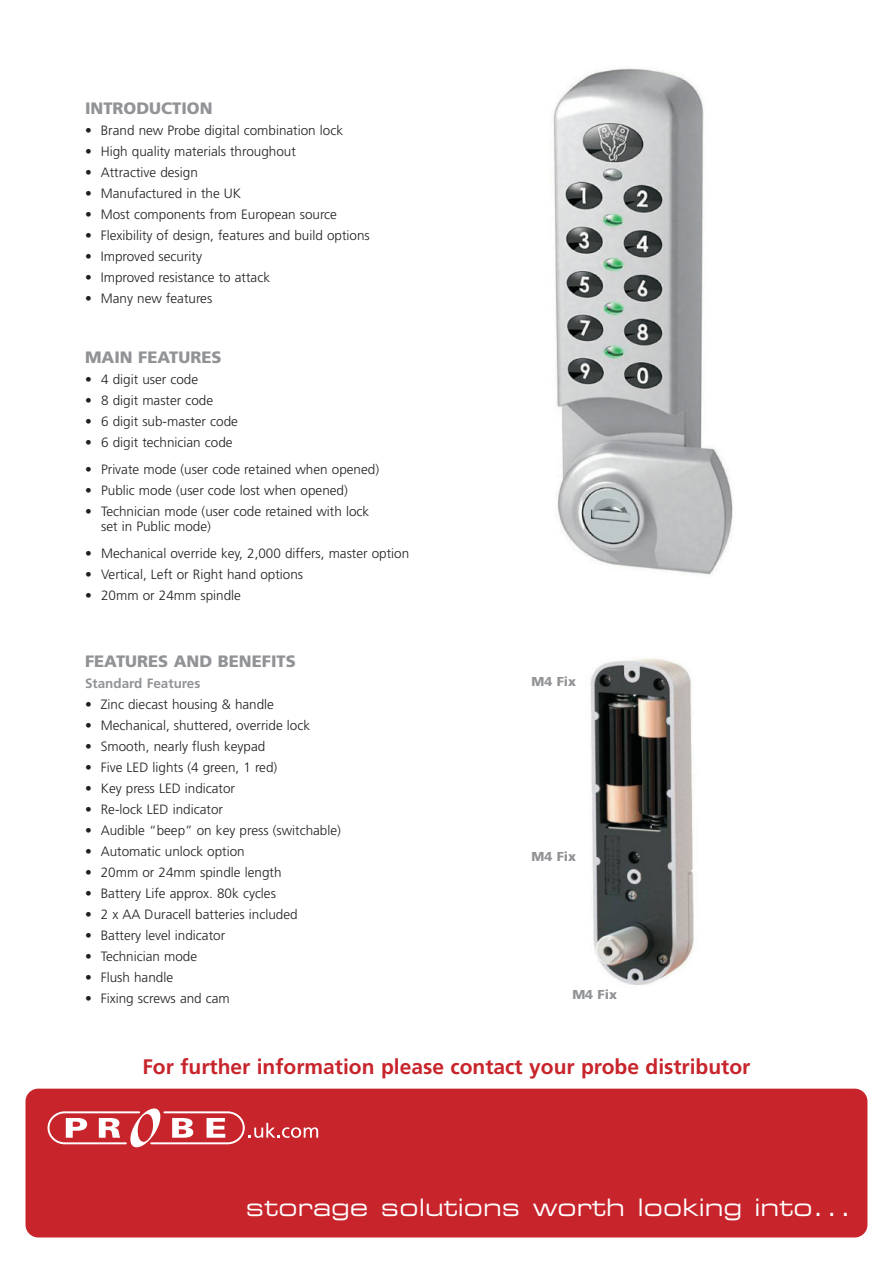
<style>
.page{position:relative;width:893px;height:1263px;background:#fff}
.page>*{position:absolute;margin:0;border:0;box-sizing:border-box;transform-origin:0 0}
.t1{font:expanded 24px "Square 721 BT";color:#fff}
.t2{font:700 21px "Frutiger";color:#c8242b}
.t3{font:900 16.5px "Frutiger";color:#919396}
.t4{font:300 13.5px/15px "Frutiger";color:#231f20}
.t5{font:700 13.5px "Frutiger";color:#919396}
.t6{font:900 12.9px "Frutiger";color:#919396}
</style>
<div class="page">
<img style="left:551px;top:68px;width:182px;height:507px">
<img style="left:590px;top:658px;width:104px;height:327px">
<div style="left:26px;top:1089px;width:841px;height:148px;background:#c8242b;border-radius:13px"></div>
<svg style="left:48px;top:1108px;width:270px;height:39px"></svg>
<p class="t3" style="left:85px;top:102px;width:129px">INTRODUCTION</p>
<p class="t4" style="left:85px;top:124px;width:260px">• Brand new Probe digital combination lock</p>
<p class="t4" style="left:85px;top:145px;width:212px">• High quality materials throughout</p>
<p class="t4" style="left:85px;top:166px;width:114px">• Attractive design</p>
<p class="t4" style="left:85px;top:187px;width:158px">• Manufactured in the UK</p>
<p class="t4" style="left:85px;top:208px;width:254px">• Most components from European source</p>
<p class="t4" style="left:85px;top:229px;width:286px">• Flexibility of design, features and build options</p>
<p class="t4" style="left:85px;top:250px;width:119px">• Improved security</p>
<p class="t4" style="left:85px;top:271px;width:187px">• Improved resistance to attack</p>
<p class="t4" style="left:85px;top:292px;width:129px">• Many new features</p>
<p class="t3" style="left:85px;top:350px;width:138px">MAIN FEATURES</p>
<p class="t4" style="left:85px;top:373px;width:115px">• 4 digit user code</p>
<p class="t4" style="left:85px;top:394px;width:130px">• 8 digit master code</p>
<p class="t4" style="left:85px;top:415px;width:154px">• 6 digit sub-master code</p>
<p class="t4" style="left:85px;top:436px;width:149px">• 6 digit technician code</p>
<p class="t4" style="left:85px;top:463px;width:296px">• Private mode (user code retained when opened)</p>
<p class="t4" style="left:85px;top:484px;width:264px">• Public mode (user code lost when opened)</p>
<p class="t4" style="left:101px;top:505px;width:270px;text-indent:-16px">• Technician mode (user code retained with lock set in Public mode)</p>
<p class="t4" style="left:85px;top:547px;width:326px">• Mechanical override key, 2,000 differs, master option</p>
<p class="t4" style="left:85px;top:568px;width:220px">• Vertical, Left or Right hand options</p>
<p class="t4" style="left:85px;top:589px;width:157px">• 20mm or 24mm spindle</p>
<p class="t3" style="left:85px;top:655px;width:212px">FEATURES AND BENEFITS</p>
<p class="t5" style="left:85px;top:678px;width:117px">Standard Features</p>
<p class="t4" style="left:85px;top:698px;width:191px">• Zinc diecast housing &amp; handle</p>
<p class="t4" style="left:85px;top:719px;width:227px">• Mechanical, shuttered, override lock</p>
<p class="t4" style="left:85px;top:740px;width:182px">• Smooth, nearly flush keypad</p>
<p class="t4" style="left:85px;top:761px;width:194px">• Five LED lights (4 green, 1 red)</p>
<p class="t4" style="left:85px;top:782px;width:152px">• Key press LED indicator</p>
<p class="t4" style="left:85px;top:803px;width:139px">• Re-lock LED indicator</p>
<p class="t4" style="left:85px;top:824px;width:257px">• Audible “beep” on key press (switchable)</p>
<p class="t4" style="left:85px;top:845px;width:161px">• Automatic unlock option</p>
<p class="t4" style="left:85px;top:866px;width:198px">• 20mm or 24mm spindle length</p>
<p class="t4" style="left:85px;top:887px;width:192px">• Battery Life approx. 80k cycles</p>
<p class="t4" style="left:85px;top:908px;width:214px">• 2 x AA Duracell batteries included</p>
<p class="t4" style="left:85px;top:929px;width:142px">• Battery level indicator</p>
<p class="t4" style="left:85px;top:950px;width:114px">• Technician mode</p>
<p class="t4" style="left:85px;top:971px;width:90px">• Flush handle</p>
<p class="t4" style="left:85px;top:992px;width:146px">• Fixing screws and cam</p>
<p class="t6" style="left:531px;top:676px;width:46px">M4 Fix</p>
<p class="t6" style="left:531px;top:851px;width:46px">M4 Fix</p>
<p class="t6" style="left:572px;top:989px;width:46px">M4 Fix</p>
<h2 class="t2" style="left:142px;top:1058px;width:609px">For further information please contact your probe distributor</h2>
<h1 class="t1" style="left:246px;top:1199px;width:607px">storage solutions worth looking into...</h1>
</div>
